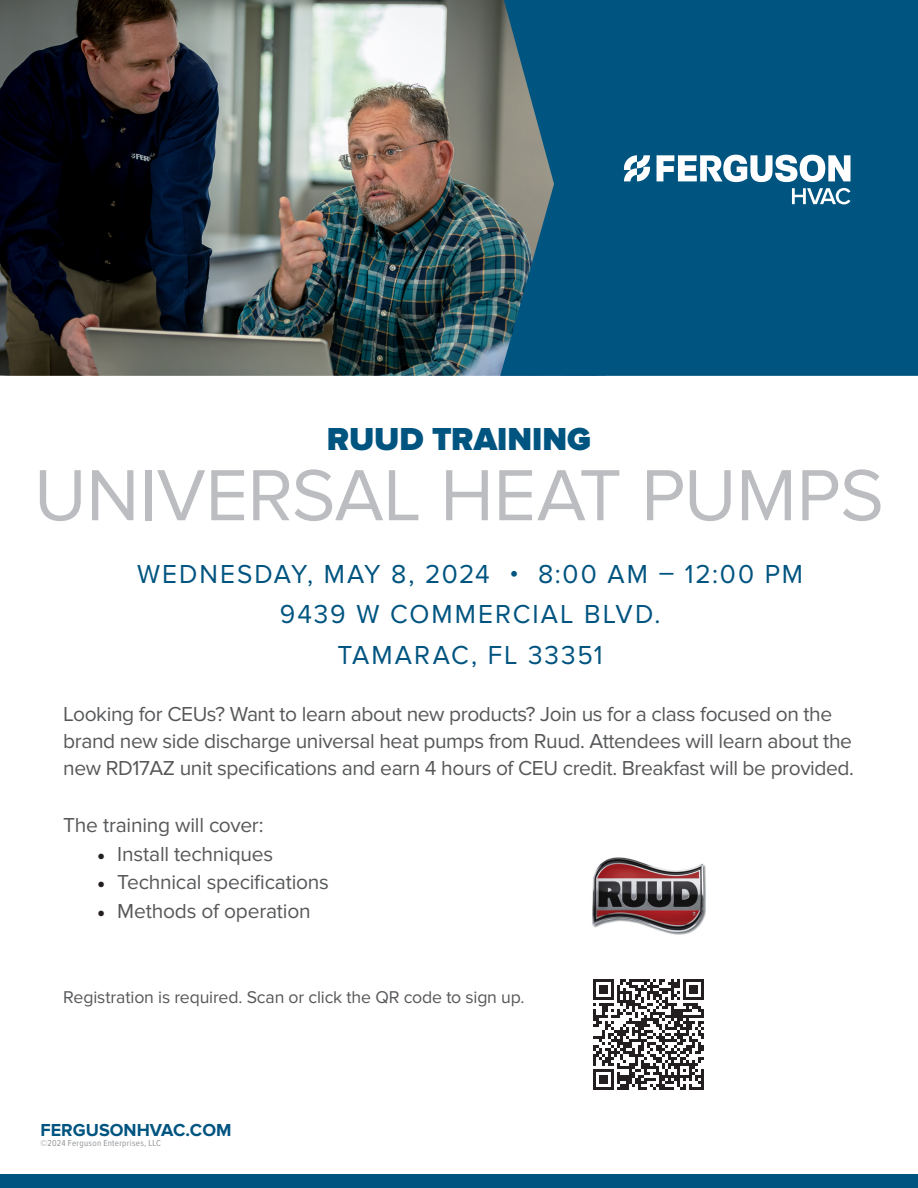
<style>
.page{position:relative;width:918px;height:1188px;background:#fff}
.page>*{position:absolute;margin:0;border:0;box-sizing:border-box;transform-origin:0 0}
.t1{font:75px "Proxima Nova A";letter-spacing:-.005em;color:#bcbdc0}
.t2{font:900 33px "Proxima Nova";color:#005480}
.t3{font:27px "Proxima Nova";letter-spacing:.075em;color:#005480}
.t4{font:21px/27px "Proxima Nova";letter-spacing:-.02em;color:#57585a}
.t5{font:700 18px "Proxima Nova";color:#005480}
.t6{font:17.7px "Proxima Nova";letter-spacing:-.01em;color:#57585a}
.t7{font:9px "Proxima Nova A Cond";letter-spacing:.035em;color:#939598}
.s1{font-family:"Minion Pro";color:#231f20}
</style>
<div class="page">
<div style="left:0;top:1174px;width:918px;height:14px;background:#005480"></div>
<img style="left:0;top:0;width:504px;height:376px">
<svg style="left:500px;top:122px;width:4px;height:254px"></svg>
<div style="left:504px;top:0;width:414px;height:376px;background:#005480"></div>
<svg style="left:792px;top:188px;width:58px;height:16px"></svg>
<svg style="left:624px;top:155px;width:26px;height:26px"></svg>
<svg style="left:657px;top:155px;width:193px;height:27px"></svg>
<img style="left:592px;top:857px;width:114px;height:78px">
<svg style="left:593px;top:979px;width:111px;height:111px"></svg>
<hr style="left:701px;top:1069px;width:3px;height:21px;background:#231f20">
<p class="t2" style="left:327px;top:420px;width:266px">RUUD TRAINING</p>
<p class="t1" style="left:34px;top:453px;width:851px">UNIVERSAL HEAT PUMPS</p>
<p class="t3" style="left:137px;top:558px;width:667px">WEDNESDAY, MAY 8, 2024 • 8:00 AM – 12:00 PM</p>
<p class="t3" style="left:280px;top:599px;width:382px">9439 W COMMERCIAL BLVD.</p>
<p class="t3" style="left:337px;top:639px;width:267px">TAMARAC, FL 33351</p>
<p class="t4" style="left:63px;top:701px;width:792px">Looking for CEUs? Want to learn about new products? Join us for a class focused on the brand new side discharge universal heat pumps from Ruud. Attendees will learn about the new RD17AZ unit specifications and earn 4 hours of CEU credit. Breakfast will be provided.</p>
<p class="t4" style="left:63px;top:812px;width:202px">The training will cover:</p>
<p class="t4" style="left:97px;top:840px;width:178px"><span class="s1">•</span> Install techniques</p>
<p class="t4" style="left:97px;top:869px;width:234px"><span class="s1">•</span> Technical specifications</p>
<p class="t4" style="left:97px;top:897px;width:215px"><span class="s1">•</span> Methods of operation</p>
<p class="t6" style="left:63px;top:987px;width:463px">Registration is required. Scan or click the QR code to sign up.</p>
<p class="t5" style="left:40px;top:1119px;width:193px">FERGUSONHVAC.COM</p>
<p class="t7" style="left:40px;top:1138px;width:122px">©2024 Ferguson Enterprises, LLC</p>
</div>
